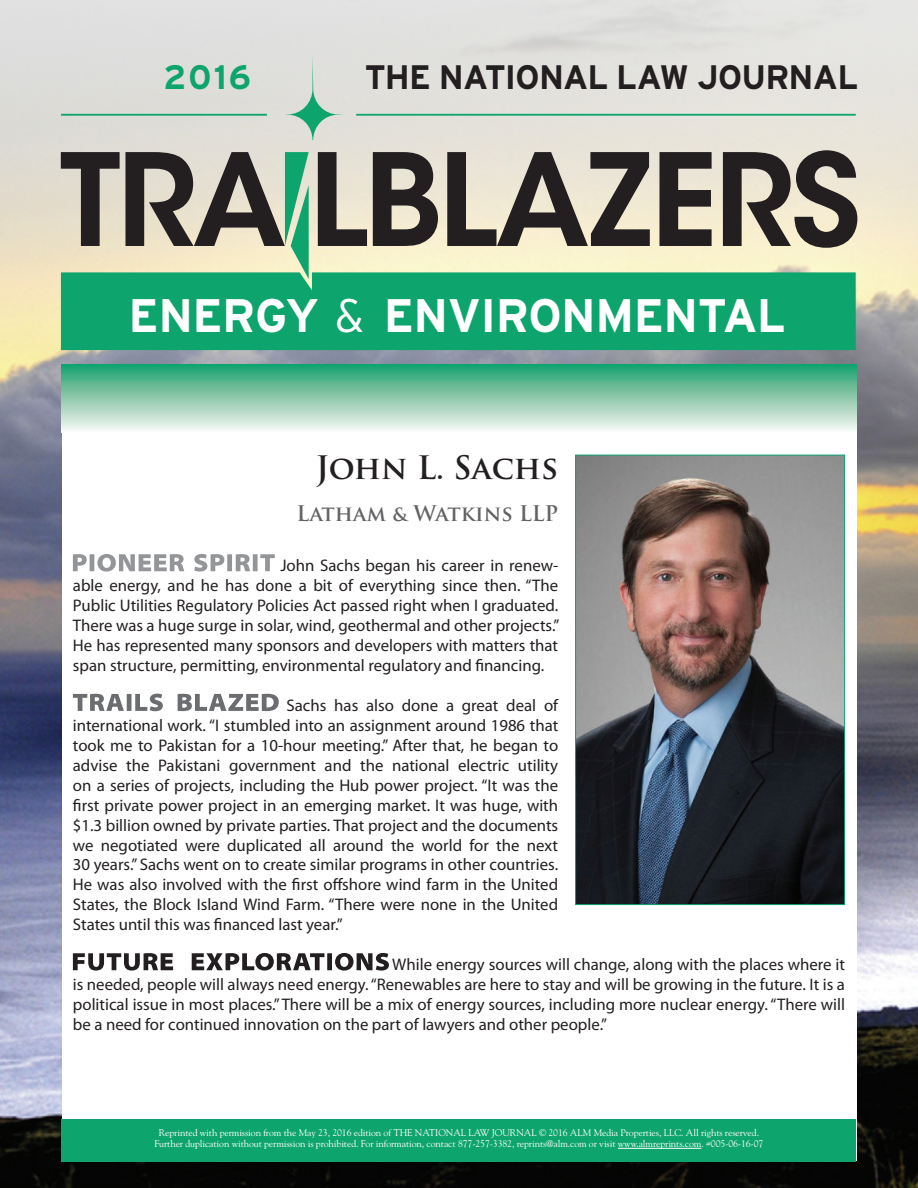
<style>
.page{position:relative;width:918px;height:1188px;background:#fff}
.page>*{position:absolute;margin:0;border:0;box-sizing:border-box;transform-origin:0 0}
.t1{font:700 46.95px "Interstate";letter-spacing:-.01em;color:#fff}
.t2{font:700 33.9px "Interstate";letter-spacing:-.025em;color:#231f20}
.t3{font:700 33.9px "Interstate";color:#0da46e}
.t4{font:700 31.5px "Trajan Pro";color:#231f20}
.t5{font:700 21px "Trajan Pro";color:#636366}
.t6{font:16.8px/20px "Myriad Pro";color:#231f20;text-align:justify}
.t7{font:9.75px/11.2px "Goudy Std";letter-spacing:-.01em;color:#fff;text-align:center}
.s1{font-weight:300}
</style>
<div class="page">
<img style="left:0;top:0;width:918px;height:1188px">
<div style="left:61px;top:272px;width:795px;height:78px;background:#0da46e"></div>
<svg style="left:318px;top:152px;width:49px;height:94px;background:#89847c"></svg>
<svg style="left:373px;top:152px;width:65px;height:94px;background:#5d5853"></svg>
<svg style="left:447px;top:152px;width:203px;height:94px;background:#8c877d"></svg>
<svg style="left:659px;top:152px;width:53px;height:94px;background:#635e58"></svg>
<svg style="left:723px;top:150px;width:134px;height:98px;background:#7c766d"></svg>
<svg style="left:285px;top:55px;width:60px;height:85px;background:#c6d7cd"></svg>
<hr style="left:61px;top:114px;width:206px;height:2px;background:#0da46e">
<hr style="left:356px;top:114px;width:500px;height:2px;background:#0da46e">
<svg style="left:61px;top:152px;width:248px;height:127px;background:#929d8a"></svg>
<div style="left:62px;top:365px;width:794px;height:796px;background:#fff"></div>
<div style="left:62px;top:365px;width:794px;height:68px;background:linear-gradient(to bottom,#1e9f6b,#fdf8f4)"></div>
<svg style="left:73px;top:554px;width:202px;height:18px"></svg>
<svg style="left:73px;top:694px;width:206px;height:17px"></svg>
<svg style="left:73px;top:953px;width:316px;height:18px"></svg>
<img style="left:577px;top:457px;width:266px;height:446px">
<div style="left:575px;top:455px;width:270px;height:450px;border:1px solid #0da46e"></div>
<div style="left:62px;top:1119px;width:794px;height:43px;background:#0da46e"></div>
<hr style="left:618px;top:1148px;width:83px;height:1px;background:#fff">
<h2 class="t3" style="left:164px;top:58px;width:89px">2016</h2>
<h2 class="t2" style="left:365px;top:58px;width:495px">THE NATIONAL LAW JOURNAL</h2>
<h1 class="t1" style="left:129px;top:289px;width:659px">ENERGY <span class="s1">&amp;</span> ENVIRONMENTAL</h1>
<h3 class="t4" style="left:316px;top:448px;width:244px">John L. Sachs</h3>
<p class="t5" style="left:297px;top:501px;width:263px">Latham &amp; Watkins LLP</p>
<p class="t6" style="left:73px;top:555px;width:488px;text-indent:207px">John Sachs began his career in renew&shy;able energy, and he has done a bit of everything since then. “The Public Utilities Regulatory Policies Act passed right when I graduated.<br>There was a huge surge in solar, wind, geothermal and other projects.” He has represented many sponsors and developers with matters that span structure, permitting, environmental regulatory and financing.</p>
<p class="t6" style="left:73px;top:695px;width:487px;text-indent:214px">Sachs has also done a great deal of international work. “I stumbled into an assignment around 1986 that took me to Pakistan for a 10-hour meeting.” After that, he began to advise the Pakistani government and the national electric utility on a series of projects, including the Hub power project. “It was the first private power project in an emerging market. It was huge, with $1.3 billion owned by private parties. That project and the documents we negotiated were duplicated all around the world for the next 30 years.” Sachs went on to create similar programs in other countries.<br>He was also involved with the first offshore wind farm in the United States, the Block Island Wind Farm. “There were none in the United States until this was financed last year.”</p>
<p class="t6" style="left:73px;top:954px;width:774px;text-indent:319px">While energy sources will change, along with the places where it is needed, people will always need energy. “Renewables are here to stay and will be growing in the future. It is a political issue in most places.” There will be a mix of energy sources, including more nuclear energy. “There will be a need for continued innovation on the part of lawyers and other people.”</p>
<p class="t7" style="left:155px;top:1127px;width:610px">Reprinted with permission from the May 23, 2016 edition of THE NATIONAL LAW JOURNAL © 2016 ALM Media Properties, LLC. All rights reserved.<br>Further duplication without permission is prohibited. For information, contact 877-257-3382, reprints@alm.com or visit www.almreprints.com. #005-06-16-07</p>
</div>
